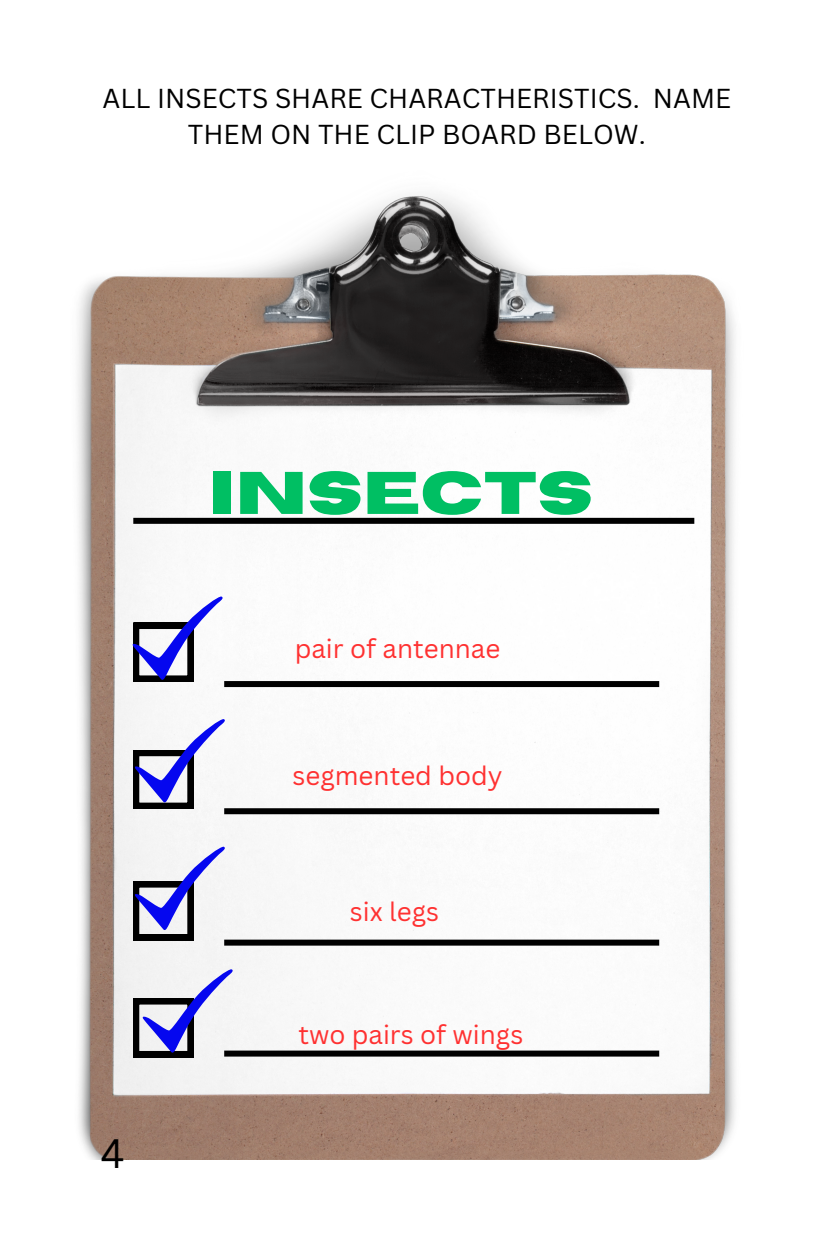
<style>
.page{position:relative;width:828px;height:1260px;background:#fff}
.page>*{position:absolute;margin:0;border:0;box-sizing:border-box;transform-origin:0 0}
.t1{font:700 60px "Horizon";color:#00bf63}
.t2{font:40px "Canva Sans";color:#000}
.t3{font:26.6px/36.2px "Canva Sans";color:#000;text-align:center}
.t4{font:26px "Canva Sans";color:#ff3131}
</style>
<div class="page">
<img style="left:77px;top:195px;width:659px;height:964px">
<div style="left:133px;top:518px;width:561px;height:6px;background:#000"></div>
<div style="left:224px;top:681px;width:435px;height:6px;background:#000"></div>
<div style="left:224px;top:808px;width:435px;height:6px;background:#000"></div>
<div style="left:224px;top:940px;width:435px;height:6px;background:#000"></div>
<div style="left:224px;top:1051px;width:435px;height:6px;background:#000"></div>
<svg style="left:131px;top:596px;width:93px;height:85px"></svg>
<svg style="left:133px;top:718px;width:93px;height:91px"></svg>
<svg style="left:133px;top:846px;width:93px;height:94px"></svg>
<svg style="left:133px;top:968px;width:101px;height:89px"></svg>
<p class="t3" style="left:103px;top:79px;width:630px">ALL INSECTS SHARE CHARACTHERISTICS. NAME<br>THEM ON THE CLIP BOARD BELOW.</p>
<p class="t1" style="left:209px;top:464px;width:386px">INSECTS</p>
<p class="t4" style="left:295px;top:630px;width:207px">pair of antennae</p>
<p class="t4" style="left:293px;top:757px;width:212px">segmented body</p>
<p class="t4" style="left:350px;top:893px;width:91px">six legs</p>
<p class="t2" style="left:100px;top:1125px;width:26px">4</p>
<p class="t4" style="left:298px;top:1016px;width:226px">two pairs of wings</p>
</div>
